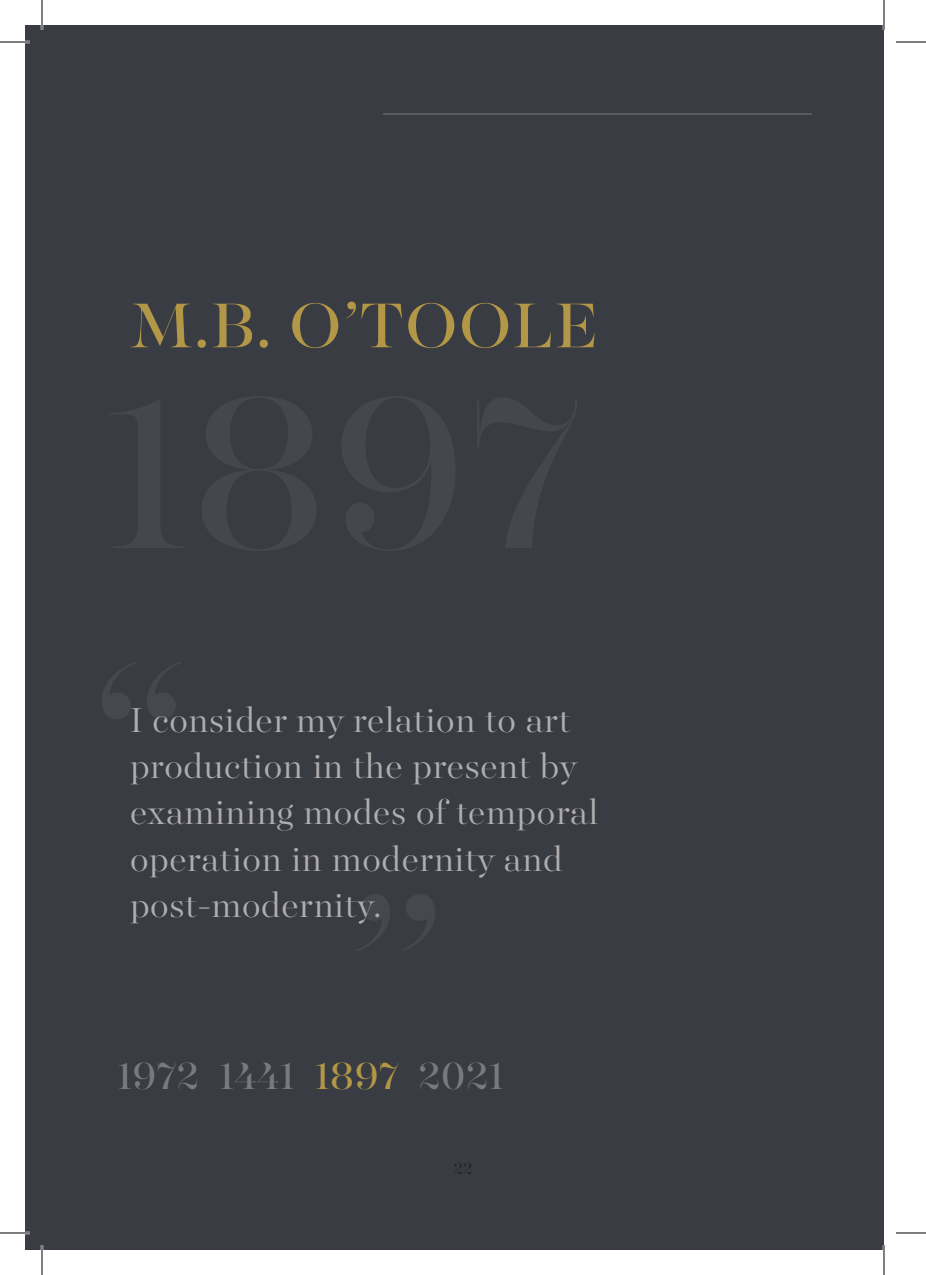
<style>
.page{position:relative;width:926px;height:1275px;background:#fff}
.page>*{position:absolute;margin:0;border:0;box-sizing:border-box;transform-origin:0 0}
.t1{font:70.4px "Majesti Banner";letter-spacing:.015em;color:#b29747}
.t2{font:42.2px "Majesti Banner";color:#797981}
.INtro{font:300 38.6px/46.4px "Majesti Banner";color:#afadaf}
.t3{font:300 18px "Majesti Banner";color:#231f20}
.s1{color:#b29747}
</style>
<div class="page">
<div style="left:25px;top:25px;width:859px;height:1225px;background:#3a3c43"></div>
<hr style="left:383px;top:114px;width:429px;height:1px;background:#797981">
<hr style="left:0;top:41px;width:30px;height:2px;background:#fff">
<hr style="left:0;top:1231px;width:30px;height:3px;background:#fff">
<hr style="left:41px;top:0;width:2px;height:30px;background:#fff">
<hr style="left:41px;top:1245px;width:2px;height:30px;background:#fff">
<hr style="left:883px;top:0;width:2px;height:30px;background:#fff">
<hr style="left:883px;top:1245px;width:2px;height:30px;background:#fff">
<hr style="left:0;top:42px;width:30px;height:1px;background:#000">
<hr style="left:896px;top:42px;width:30px;height:1px;background:#000">
<hr style="left:0;top:1232px;width:30px;height:1px;background:#000">
<hr style="left:896px;top:1232px;width:30px;height:1px;background:#000">
<hr style="left:42px;top:0;width:1px;height:30px;background:#000">
<hr style="left:42px;top:1245px;width:1px;height:30px;background:#000">
<hr style="left:884px;top:0;width:1px;height:30px;background:#000">
<hr style="left:884px;top:1245px;width:1px;height:30px;background:#000">
<p class="t1" style="left:130px;top:279px;width:470px">M.B. O’TOOLE</p>
<p class="INtro" style="left:130px;top:699px;width:470px">I consider my relation to art production in the present by examining modes of temporal operation in modernity and post-modernity.</p>
<p class="t2" style="left:117px;top:1048px;width:389px">1972 1441 <span class="s1">1897</span> 2021</p>
<p class="t3" style="left:454px;top:1157px;width:20px">22</p>
</div>
